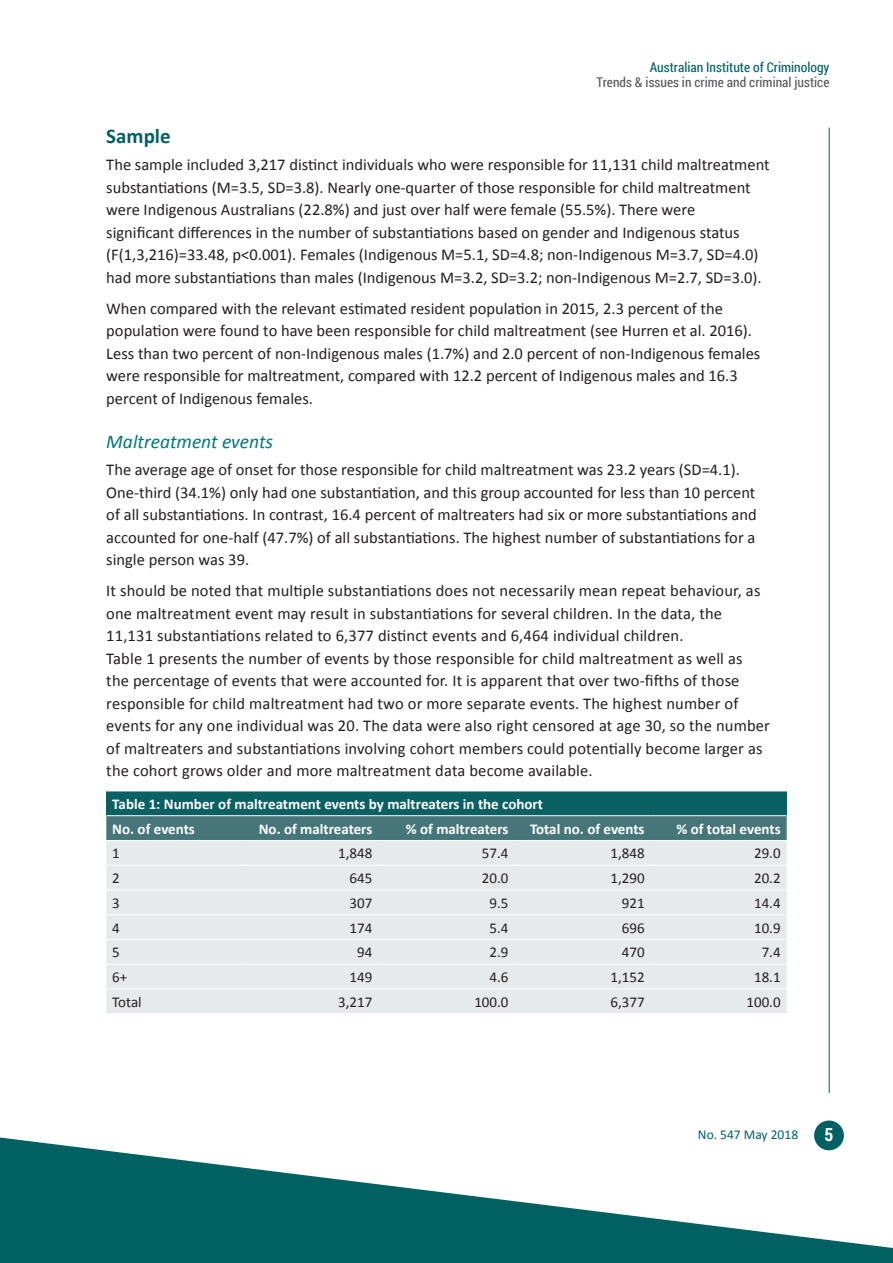
<style>
.page{position:relative;width:893px;height:1263px;background:#fff}
.page>*{position:absolute;margin:0;border:0;box-sizing:border-box;transform-origin:0 0}
.t1{font:700 21px "Calibri";color:#006062}
.t2{font:italic 19.5px "Calibri";color:#00777b}
.t3{font:700 18px "Roboto Condensed";color:#fff}
.body{font:16.5px/22.5px "Calibri";color:#231f20}
.body_table_right{font:15px "Calibri";color:#231f20}
.Body_table_section_h{font:700 15px "Calibri";color:#fff}
.Body_table_heading{font:700 15px "Calibri";color:#fff}
.Body__table{font:15px "Calibri";letter-spacing:-.005em;color:#231f20}
.t4{font:13.5px "Roboto Condensed";color:#57585a}
.t5{font:13.5px "Roboto Condensed";color:#006062}
.t6{font:13.5px "Calibri";color:#006062}
</style>
<div class="page">
<hr style="left:829px;top:128px;width:1px;height:965px;background:#006062">
<div style="left:814px;top:1120px;width:30px;height:30px;background:#006062;border-radius:50%"></div>
<svg style="left:0;top:1137px;width:893px;height:126px;fill:#006062"></svg>
<div style="left:106px;top:791px;width:681px;height:25px;background:#0b6063"></div>
<div style="left:106px;top:816px;width:681px;height:24px;background:#46767a"></div>
<div style="left:106px;top:841px;width:681px;height:172px;background:#e6eaeb"></div>
<hr style="left:106px;top:865px;width:136px;height:1px;background:#fff">
<hr style="left:242px;top:865px;width:136px;height:1px;background:#fff">
<hr style="left:378px;top:865px;width:136px;height:1px;background:#fff">
<hr style="left:514px;top:865px;width:137px;height:1px;background:#fff">
<hr style="left:651px;top:865px;width:136px;height:1px;background:#fff">
<hr style="left:106px;top:889px;width:136px;height:1px;background:#fff">
<hr style="left:242px;top:889px;width:136px;height:1px;background:#fff">
<hr style="left:378px;top:889px;width:136px;height:1px;background:#fff">
<hr style="left:514px;top:889px;width:137px;height:1px;background:#fff">
<hr style="left:651px;top:889px;width:136px;height:1px;background:#fff">
<hr style="left:106px;top:914px;width:136px;height:1px;background:#fff">
<hr style="left:242px;top:914px;width:136px;height:1px;background:#fff">
<hr style="left:378px;top:914px;width:136px;height:1px;background:#fff">
<hr style="left:514px;top:914px;width:137px;height:1px;background:#fff">
<hr style="left:651px;top:914px;width:136px;height:1px;background:#fff">
<hr style="left:106px;top:939px;width:136px;height:1px;background:#fff">
<hr style="left:242px;top:939px;width:136px;height:1px;background:#fff">
<hr style="left:378px;top:939px;width:136px;height:1px;background:#fff">
<hr style="left:514px;top:939px;width:137px;height:1px;background:#fff">
<hr style="left:651px;top:939px;width:136px;height:1px;background:#fff">
<hr style="left:106px;top:964px;width:136px;height:1px;background:#fff">
<hr style="left:242px;top:964px;width:136px;height:1px;background:#fff">
<hr style="left:378px;top:964px;width:136px;height:1px;background:#fff">
<hr style="left:514px;top:964px;width:137px;height:1px;background:#fff">
<hr style="left:651px;top:964px;width:136px;height:1px;background:#fff">
<hr style="left:106px;top:988px;width:136px;height:1px;background:#fff">
<hr style="left:242px;top:988px;width:136px;height:1px;background:#fff">
<hr style="left:378px;top:988px;width:136px;height:1px;background:#fff">
<hr style="left:514px;top:988px;width:137px;height:1px;background:#fff">
<hr style="left:651px;top:988px;width:136px;height:1px;background:#fff">
<hr style="left:106px;top:815px;width:136px;height:1px;background:#fff">
<hr style="left:242px;top:815px;width:136px;height:1px;background:#fff">
<hr style="left:378px;top:815px;width:136px;height:1px;background:#fff">
<hr style="left:514px;top:815px;width:137px;height:1px;background:#fff">
<hr style="left:651px;top:815px;width:136px;height:1px;background:#fff">
<p class="t5" style="left:650px;top:58px;width:181px">Australian Institute of Criminology</p>
<p class="t4" style="left:597px;top:73px;width:234px">Trends &amp; issues in crime and criminal justice</p>
<h2 class="t1" style="left:106px;top:123px;width:66px">Sample</h2>
<p class="body" style="left:106px;top:153px;width:665px">The sample included 3,217 distinct individuals who were responsible for 11,131 child maltreatment substantiations (M=3.5, SD=3.8). Nearly one-quarter of those responsible for child maltreatment were Indigenous Australians (22.8%) and just over half were female (55.5%). There were<br>significant differences in the number of substantiations based on gender and Indigenous status (F(1,3,216)=33.48, p&lt;0.001). Females (Indigenous M=5.1, SD=4.8; non-Indigenous M=3.7, SD=4.0) had more substantiations than males (Indigenous M=3.2, SD=3.2; non-Indigenous M=2.7, SD=3.0).</p>
<p class="body" style="left:106px;top:297px;width:656px">When compared with the relevant estimated resident population in 2015, 2.3 percent of the population were found to have been responsible for child maltreatment (see Hurren et al. 2016).<br>Less than two percent of non-Indigenous males (1.7%) and 2.0 percent of non-Indigenous females were responsible for maltreatment, compared with 12.2 percent of Indigenous males and 16.3 percent of Indigenous females.</p>
<h3 class="t2" style="left:106px;top:430px;width:168px">Maltreatment events</h3>
<p class="body" style="left:106px;top:458px;width:652px">The average age of onset for those responsible for child maltreatment was 23.2 years (SD=4.1).<br>One-third (34.1%) only had one substantiation, and this group accounted for less than 10 percent of all substantiations. In contrast, 16.4 percent of maltreaters had six or more substantiations and accounted for one-half (47.7%) of all substantiations. The highest number of substantiations for a single person was 39.</p>
<p class="body" style="left:106px;top:579px;width:665px">It should be noted that multiple substantiations does not necessarily mean repeat behaviour, as one maltreatment event may result in substantiations for several children. In the data, the 11,131 substantiations related to 6,377 distinct events and 6,464 individual children.<br>Table 1 presents the number of events by those responsible for child maltreatment as well as<br>the percentage of events that were accounted for. It is apparent that over two-fifths of those responsible for child maltreatment had two or more separate events. The highest number of events for any one individual was 20. The data were also right censored at age 30, so the number of maltreaters and substantiations involving cohort members could potentially become larger as the cohort grows older and more maltreatment data become available.</p>
<p class="Body_table_heading" style="left:112px;top:794px;width:432px">Table 1: Number of maltreatment events by maltreaters in the cohort</p>
<p class="Body_table_section_h" style="left:112px;top:819px;width:84px">No. of events</p>
<p class="Body_table_section_h" style="left:259px;top:819px;width:115px">No. of maltreaters</p>
<p class="Body_table_section_h" style="left:406px;top:819px;width:104px">% of maltreaters</p>
<p class="Body_table_section_h" style="left:530px;top:819px;width:116px">Total no. of events</p>
<p class="Body_table_section_h" style="left:676px;top:819px;width:106px">% of total events</p>
<p class="Body__table" style="left:112px;top:844px;width:9px">1</p>
<p class="body_table_right" style="left:338px;top:844px;width:36px">1,848</p>
<p class="body_table_right" style="left:482px;top:844px;width:28px">57.4</p>
<p class="body_table_right" style="left:610px;top:844px;width:36px">1,848</p>
<p class="body_table_right" style="left:754px;top:844px;width:28px">29.0</p>
<p class="Body__table" style="left:112px;top:869px;width:9px">2</p>
<p class="body_table_right" style="left:350px;top:869px;width:24px">645</p>
<p class="body_table_right" style="left:482px;top:869px;width:28px">20.0</p>
<p class="body_table_right" style="left:610px;top:869px;width:36px">1,290</p>
<p class="body_table_right" style="left:754px;top:869px;width:28px">20.2</p>
<p class="Body__table" style="left:112px;top:893px;width:9px">3</p>
<p class="body_table_right" style="left:350px;top:893px;width:24px">307</p>
<p class="body_table_right" style="left:489px;top:893px;width:20px">9.5</p>
<p class="body_table_right" style="left:622px;top:893px;width:24px">921</p>
<p class="body_table_right" style="left:754px;top:893px;width:28px">14.4</p>
<p class="Body__table" style="left:112px;top:918px;width:9px">4</p>
<p class="body_table_right" style="left:350px;top:918px;width:24px">174</p>
<p class="body_table_right" style="left:489px;top:918px;width:20px">5.4</p>
<p class="body_table_right" style="left:622px;top:918px;width:24px">696</p>
<p class="body_table_right" style="left:754px;top:918px;width:28px">10.9</p>
<p class="Body__table" style="left:112px;top:943px;width:9px">5</p>
<p class="body_table_right" style="left:357px;top:943px;width:17px">94</p>
<p class="body_table_right" style="left:489px;top:943px;width:20px">2.9</p>
<p class="body_table_right" style="left:622px;top:943px;width:24px">470</p>
<p class="body_table_right" style="left:762px;top:943px;width:20px">7.4</p>
<p class="Body__table" style="left:112px;top:968px;width:17px">6+</p>
<p class="body_table_right" style="left:350px;top:968px;width:24px">149</p>
<p class="body_table_right" style="left:489px;top:968px;width:20px">4.6</p>
<p class="body_table_right" style="left:610px;top:968px;width:36px">1,152</p>
<p class="body_table_right" style="left:754px;top:968px;width:28px">18.1</p>
<p class="Body__table" style="left:112px;top:992px;width:31px">Total</p>
<p class="body_table_right" style="left:338px;top:992px;width:36px">3,217</p>
<p class="body_table_right" style="left:474px;top:992px;width:36px">100.0</p>
<p class="body_table_right" style="left:610px;top:992px;width:36px">6,377</p>
<p class="body_table_right" style="left:746px;top:992px;width:36px">100.0</p>
<p class="t6" style="left:698px;top:1126px;width:102px">No. 547 May 2018</p>
<p class="t3" style="left:824px;top:1122px;width:10px">5</p>
</div>
